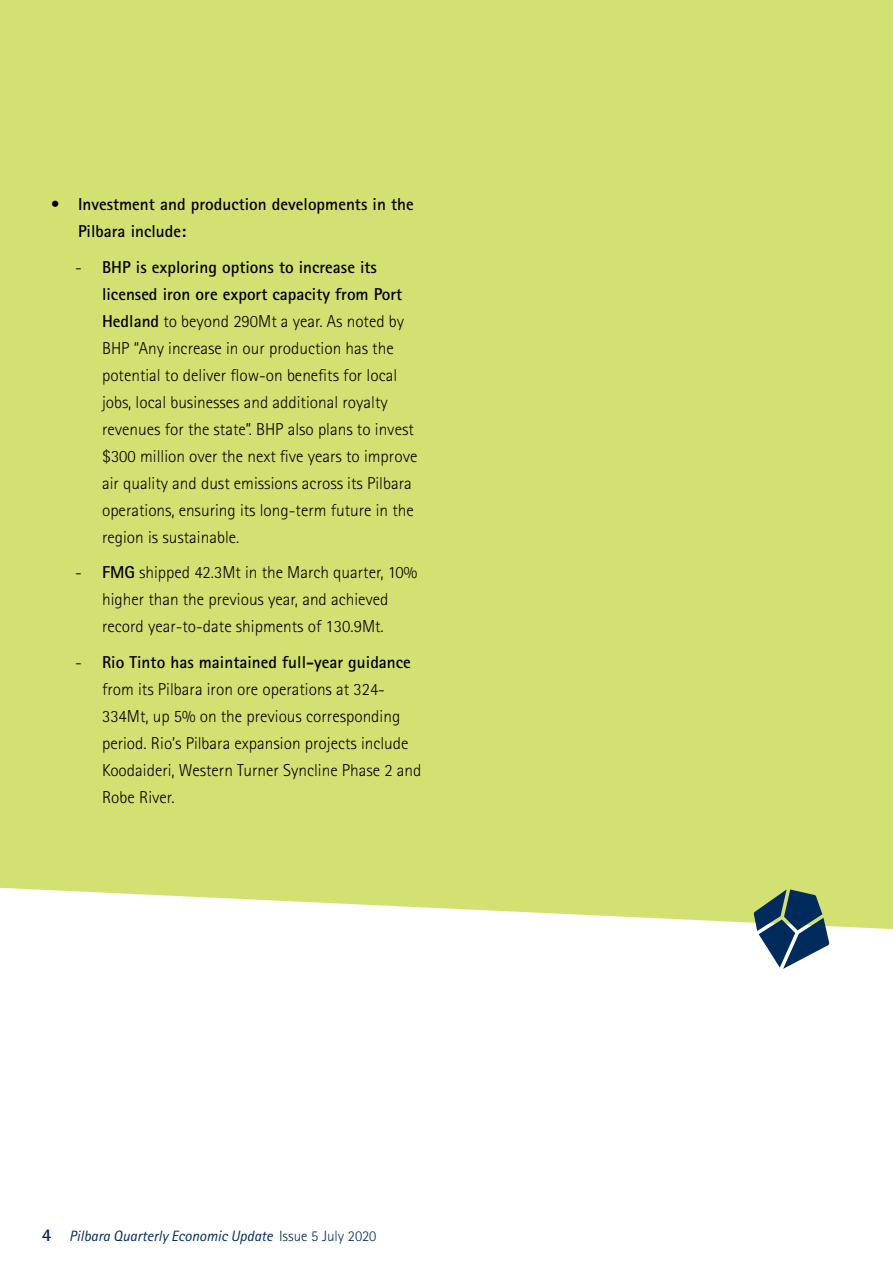
<style>
.page{position:relative;width:893px;height:1263px;background:#fff}
.page>*{position:absolute;margin:0;border:0;box-sizing:border-box;transform-origin:0 0}
.Body_Copy{font:300 17.25px/27px "Agfa Rotis Sans Serif";color:#000}
.t1{font:700 17.25px/27px "Agfa Rotis Sans Serif";color:#000}
.t2{font:italic 15px "Agfa Rotis Sans Serif";color:#002b5c}
.s1{font-weight:300}
.s2{font-weight:700}
.s3{font-weight:700;font-style:normal;font-size:18px}
.s4{font-weight:300;font-style:normal}
</style>
<div class="page">
<div style="left:0;top:0;width:893px;height:929px;background:#d3e173"></div>
<svg style="left:754px;top:889px;width:75px;height:80px"></svg>
<p class="t1" style="left:78px;top:191px;width:337px;text-indent:-27px"><span class="s1">•</span> Investment and production developments in the<br>Pilbara include:</p>
<p class="Body_Copy" style="left:102px;top:253px;width:317px;text-indent:-27px">- <span class="s2">BHP is exploring options to increase its licensed iron ore export capacity from Port Hedland</span> to beyond 290Mt a year. As noted by BHP “Any increase in our production has the potential to deliver flow-on benefits for local jobs, local businesses and additional royalty revenues for the state”. BHP also plans to invest $300 million over the next five years to improve air quality and dust emissions across its Pilbara operations, ensuring its long-term future in the region is sustainable.</p>
<p class="Body_Copy" style="left:75px;top:559px;width:344px;text-align:center">- <span class="s2">FMG</span> shipped 42.3Mt in the March quarter, 10% higher than the previous year, and achieved<br>record year-to-date shipments of 130.9Mt.</p>
<p class="Body_Copy" style="left:102px;top:648px;width:321px;text-indent:-27px">- <span class="s2">Rio Tinto has maintained full-year guidance </span>from its Pilbara iron ore operations at 324- 334Mt, up 5% on the previous corresponding period. Rio’s Pilbara expansion projects include Koodaideri, Western Turner Syncline Phase 2 and Robe River.</p>
<p class="t2" style="left:42px;top:1227px;width:336px"><span class="s3">4</span> Pilbara Quarterly Economic Update <span class="s4">Issue 5 July 2020</span></p>
</div>
